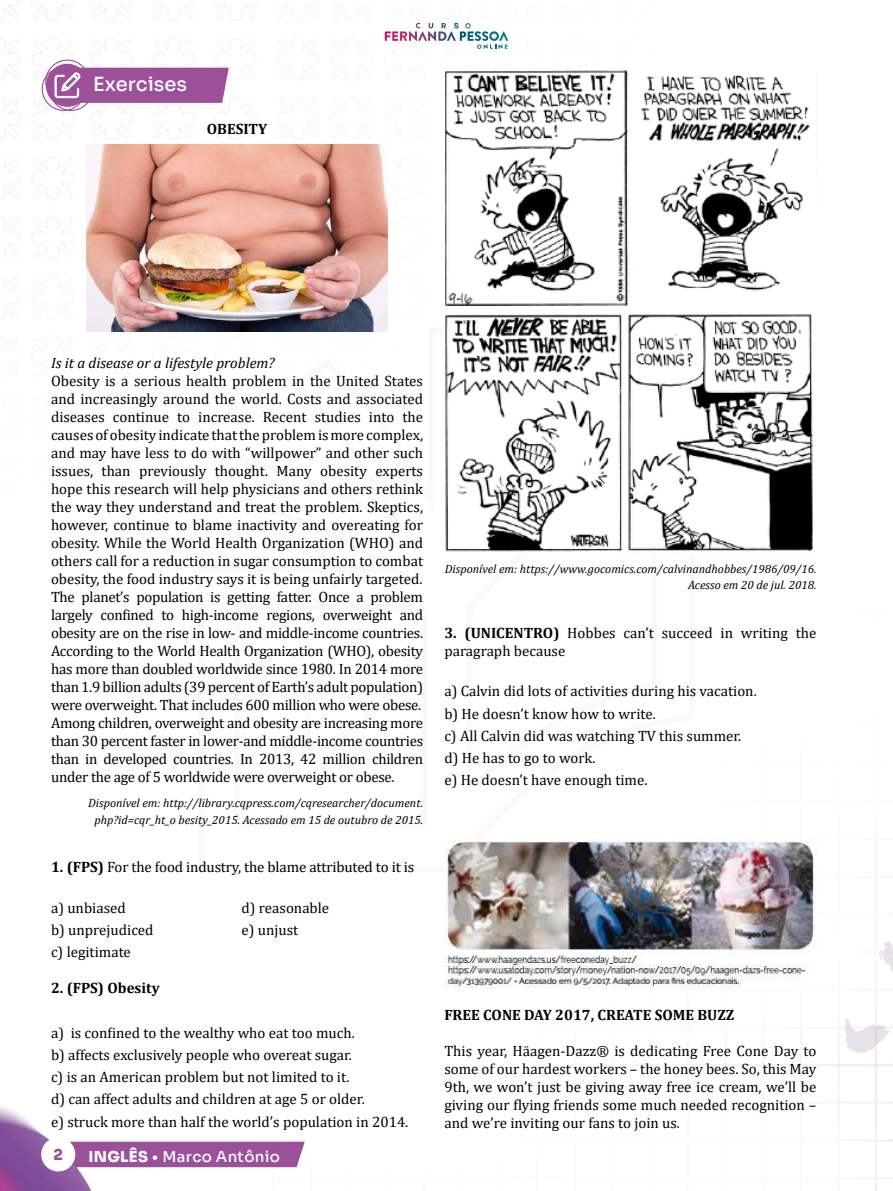
<style>
.page{position:relative;width:893px;height:1191px;background:#fff}
.page>*{position:absolute;margin:0;border:0;box-sizing:border-box;transform-origin:0 0}
.t1{font:500 19.5px "Sora";color:#fff}
.t2{font:15px/18px "Cambria";color:#000}
.t3{font:700 15px "Cambria";color:#000}
.t4{font:italic 15px "Cambria";color:#000}
.t5{font:500 15px "Sora";letter-spacing:.02em;color:#fff}
.t6{font:15px "Sora";color:#9b509a}
.t7{font:italic 12px/16.5px "Cambria";color:#000;text-align:center}
.s1{font-weight:700}
.s2{font-weight:400}
.s3{font-family:"Cambria";font-weight:700}
</style>
<div class="page">
<img style="left:0;top:0;width:893px;height:1191px">
<div style="left:44px;top:1140px;width:28px;height:28px;background:#fff;border-radius:50%"></div>
<div style="left:41px;top:1137px;width:34px;height:34px;border:6px solid #fff;border-radius:50%"></div>
<svg style="left:195px;top:325px;width:505px;height:548px"></svg>
<svg style="left:409px;top:23px;width:99px;height:26px"></svg>
<img style="left:86px;top:144px;width:302px;height:188px">
<img style="left:444px;top:70px;width:373px;height:235px">
<img style="left:444px;top:314px;width:371px;height:239px">
<img style="left:444px;top:839px;width:372px;height:149px">
<svg style="left:845px;top:1018px;width:44px;height:34px"></svg>
<svg style="left:879px;top:941px;width:14px;height:33px"></svg>
<svg style="left:42px;top:60px;width:187px;height:51px"></svg>
<h1 class="t1" style="left:93px;top:68px;width:95px">Exercises</h1>
<p class="t3" style="left:207px;top:118px;width:62px">OBESITY</p>
<p class="t4" style="left:51px;top:352px;width:225px">Is it a disease or a lifestyle problem?</p>
<p class="t2" style="left:51px;top:372px;width:374px">Obesity is a serious health problem in the United States and increasingly around the world. Costs and associated diseases continue to increase. Recent studies into the causes of obesity indicate that the problem is more complex, and may have less to do with “willpower” and other such issues, than previously thought. Many obesity experts hope this research will help physicians and others rethink the way they understand and treat the problem. Skeptics, however, continue to blame inactivity and overeating for obesity. While the World Health Organization (WHO) and others call for a reduction in sugar consumption to combat obesity, the food industry says it is being unfairly targeted.<br>The planet’s population is getting fatter. Once a problem largely confined to high-income regions, overweight and obesity are on the rise in low- and middle-income countries.<br>According to the World Health Organization (WHO), obesity has more than doubled worldwide since 1980. In 2014 more than 1.9 billion adults (39 percent of Earth’s adult population) were overweight. That includes 600 million who were obese.<br>Among children, overweight and obesity are increasing more than 30 percent faster in lower-and middle-income countries than in developed countries. In 2013, 42 million children under the age of 5 worldwide were overweight or obese.</p>
<p class="t7" style="left:88px;top:794px;width:336px">Disponível em: http://library.cqpress.com/cqresearcher/document. php?id=cqr_ht_o besity_2015. Acessado em 15 de outubro de 2015.</p>
<p class="t2" style="left:51px;top:858px;width:365px"><span class="s1">1. (FPS)</span> For the food industry, the blame attributed to it is</p>
<p class="t2" style="left:51px;top:896px;width:104px;line-height:22.2px">a) unbiased<br>b) unprejudiced c) legitimate</p>
<p class="t2" style="left:242px;top:896px;width:89px;line-height:22.2px">d) reasonable e) unjust</p>
<p class="t3" style="left:51px;top:977px;width:110px">2. (FPS) Obesity</p>
<p class="t2" style="left:51px;top:1021px;width:359px;line-height:22.2px">a) is confined to the wealthy who eat too much.<br>b) affects exclusively people who overeat sugar.<br>c) is an American problem but not limited to it.<br>d) can affect adults and children at age 5 or older.<br>e) struck more than half the world’s population in 2014.</p>
<p class="t6" style="left:53px;top:1142px;width:11px">2</p>
<p class="t5" style="left:88px;top:1143px;width:193px"><span class="s2">INGLÊS</span> <span class="s3">•</span> Marco Antônio</p>
<p class="t7" style="left:445px;top:560px;width:373px;text-align:right">Disponível em: https://www.gocomics.com/calvinandhobbes/1986/09/16.<br>Acesso em 20 de jul. 2018.</p>
<p class="t2" style="left:444px;top:624px;width:374px"><span class="s1">3. (UNICENTRO)</span> Hobbes can’t succeed in writing the paragraph because</p>
<p class="t2" style="left:444px;top:680px;width:314px;line-height:22.2px">a) Calvin did lots of activities during his vacation. b) He doesn’t know how to write.<br>c) All Calvin did was watching TV this summer. d) He has to go to work.<br>e) He doesn’t have enough time.</p>
<p class="t3" style="left:444px;top:1004px;width:292px">FREE CONE DAY 2017, CREATE SOME BUZZ</p>
<p class="t2" style="left:444px;top:1041px;width:374px;text-align:justify">This year, Hӓagen-Dazz® is dedicating Free Cone Day to some of our hardest workers – the honey bees. So, this May 9th, we won’t just be giving away free ice cream, we’ll be giving our flying friends some much needed recognition – and we’re inviting our fans to join us.</p>
</div>
